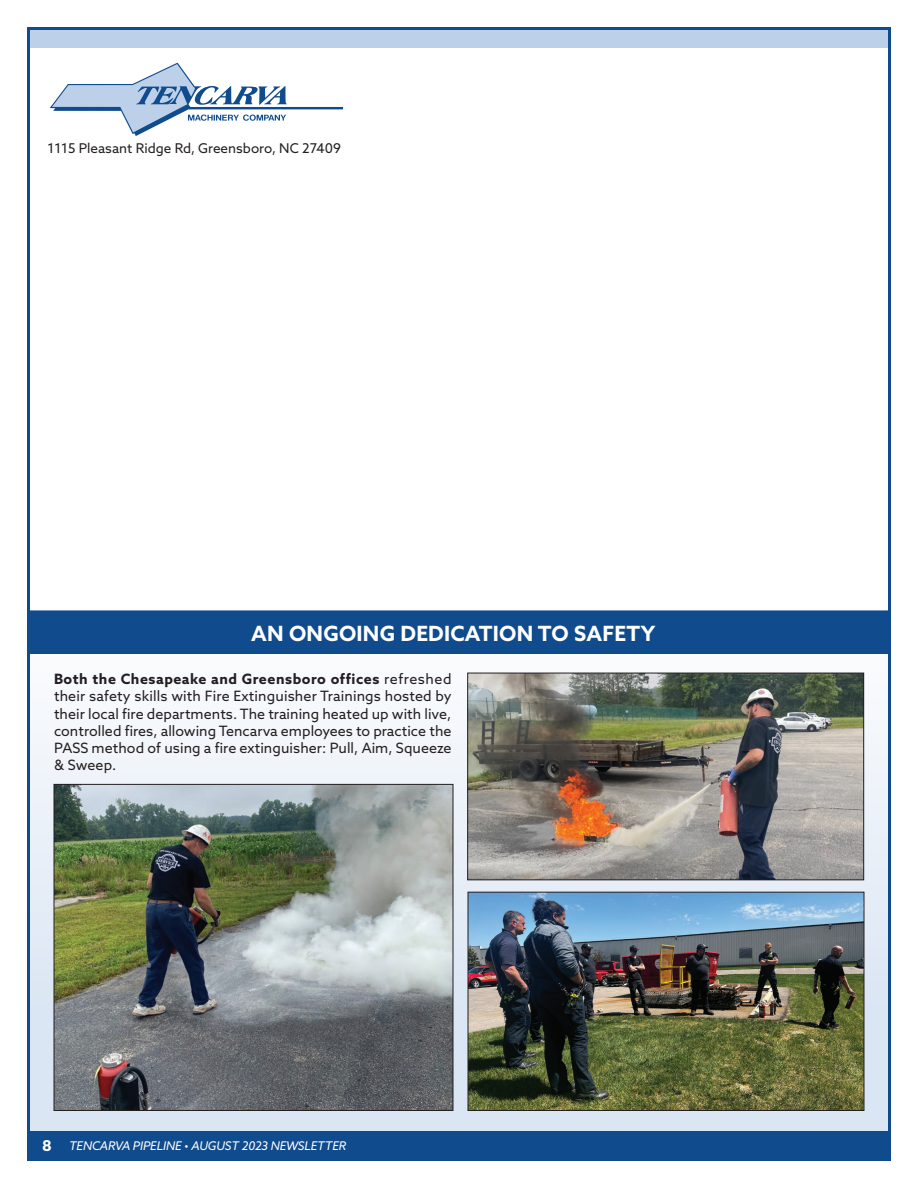
<style>
.page{position:relative;width:918px;height:1188px;background:#fff}
.page>*{position:absolute;margin:0;border:0;box-sizing:border-box;transform-origin:0 0}
.t1{font:700 21px "Azo Sans";letter-spacing:.01em;color:#fff}
.t2{font:14.25px/17.2px "Azo Sans";letter-spacing:.005em;color:#231f20;text-align:justify}
.t3{font:13.5px "Azo Sans";color:#231f20}
.t4{font:italic 12px "Azo Sans";letter-spacing:-.01em;color:#fff}
.s1{font-weight:700}
.s2{font-weight:700;font-style:normal;font-size:15px}
</style>
<div class="page">
<svg style="left:31px;top:653px;width:856px;height:478px;fill:#f1f5fa"></svg>
<div style="left:28px;top:612px;width:863px;height:41px;background:#0f4b8d"></div>
<div style="left:27px;top:27px;width:864px;height:20px;background:#bdd0e9"></div>
<div style="left:27px;top:1131px;width:864px;height:30px;background:#0f4b8d"></div>
<svg style="left:50px;top:63px;width:293px;height:73px"></svg>
<hr style="left:29px;top:610px;width:862px;height:3px;background:#0f4b8d">
<img style="left:56px;top:786px;width:395px;height:323px">
<div style="left:54px;top:784px;width:399px;height:327px;border:1px solid #231f20"></div>
<img style="left:469px;top:675px;width:393px;height:203px">
<div style="left:467px;top:673px;width:397px;height:207px;border:1px solid #231f20"></div>
<img style="left:470px;top:894px;width:392px;height:215px">
<div style="left:468px;top:892px;width:396px;height:219px;border:1px solid #231f20"></div>
<p class="t3" style="left:48px;top:140px;width:295px">1115 Pleasant Ridge Rd, Greensboro, NC 27409</p>
<h1 class="t1" style="left:251px;top:619px;width:405px">AN ONGOING DEDICATION TO SAFETY</h1>
<p class="t2" style="left:54px;top:670px;width:399px"><span class="s1">Both the Chesapeake and Greensboro offices</span> refreshed their safety skills with Fire Extinguisher Trainings hosted by their local fire departments. The training heated up with live, controlled fires, allowing Tencarva employees to practice the PASS method of using a fire extinguisher: Pull, Aim, Squeeze &amp; Sweep.</p>
<p class="t4" style="left:42px;top:1138px;width:306px"><span class="s2">8</span> TENCARVA PIPELINE • AUGUST 2023 NEWSLETTER</p>
</div>
